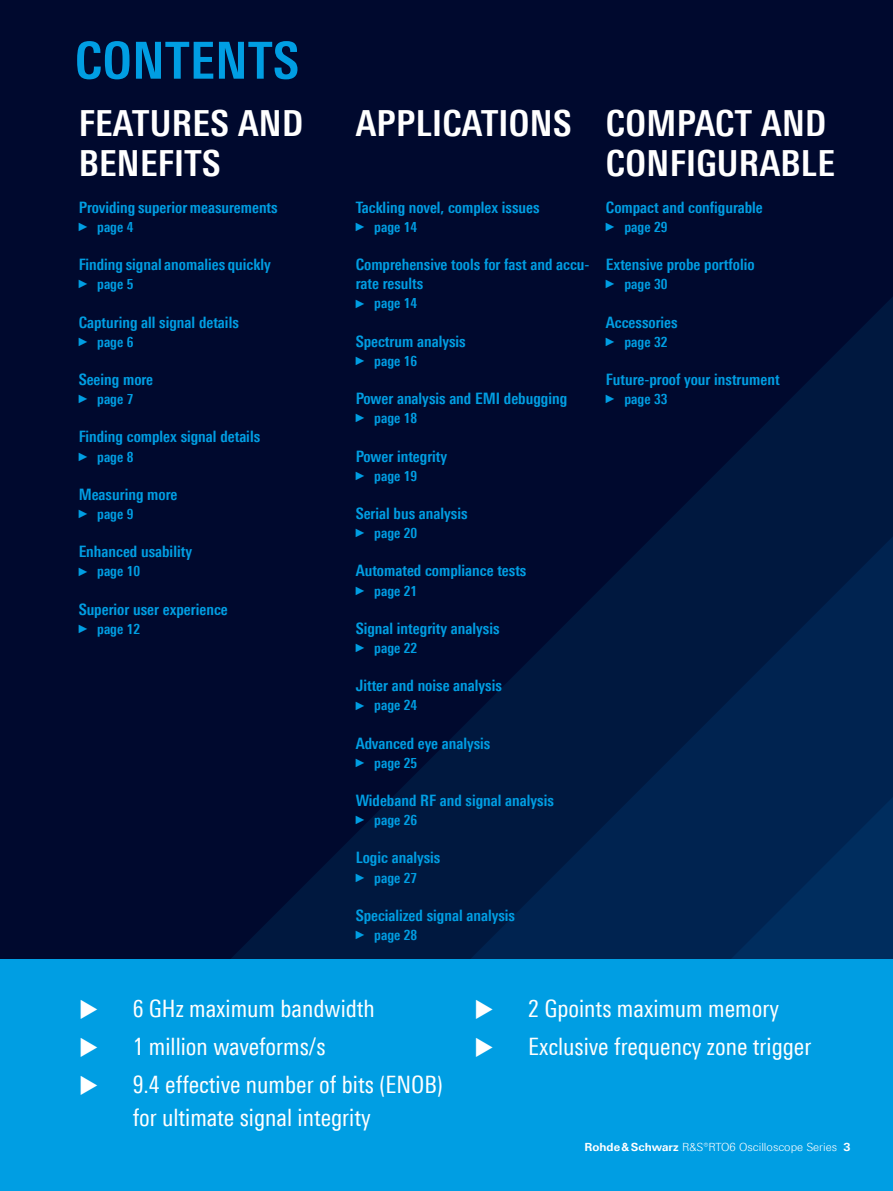
<style>
.page{position:relative;width:893px;height:1191px;background:#00092e}
.page>*{position:absolute;margin:0;border:0;box-sizing:border-box;transform-origin:0 0}
.Seiten_Headline_34Pt_cyan{font:700 condensed 51px "Linotype Universfor RS";letter-spacing:.01em;color:#009ee3}
.Seiten_Headline_24Pt_weiss{font:700 condensed 36px/39.6px "Linotype Universfor RS";letter-spacing:.01em;color:#fff}
.t1{font:condensed 24px/33px "Linotype Universfor RS";color:#fff}
.t2{font:300 24px "Linotype Universfor RS";color:#fff}
.t3{font:700 condensed 15.75px/19.2px "Linotype Universfor RS";color:#009ee3}
.t4{font:700 condensed 14.25px "Linotype Universfor RS";color:#009ee3}
.t5{font:300 11.25px "Linotype Universfor RS";color:#fff}
.s1{font-family:"Arial Narrow";font-weight:400;font-stretch:normal;font-size:12px}
.s2{font-weight:700}
</style>
<div class="page">
<svg style="left:238px;top:536px;width:427px;height:423px"></svg>
<svg style="left:499px;top:797px;width:166px;height:162px;background:#001f4a"></svg>
<svg style="left:665px;top:297px;width:228px;height:662px"></svg>
<div style="left:0;top:959px;width:893px;height:232px;background:#009ee3"></div>
<p class="Seiten_Headline_34Pt_cyan" style="left:75px;top:30px;width:226px">CONTENTS</p>
<p class="Seiten_Headline_24Pt_weiss" style="left:79px;top:103px;width:226px">FEATURES AND<br>BENEFITS</p>
<p class="Seiten_Headline_24Pt_weiss" style="left:606px;top:103px;width:230px">COMPACT AND<br>CONFIGURABLE</p>
<p class="Seiten_Headline_24Pt_weiss" style="left:356px;top:103px;width:217px">APPLICATIONS</p>
<p class="t3" style="left:79px;top:197px;width:201px">Providing superior measurements</p>
<p class="t4" style="left:79px;top:218px;width:56px"><span class="s1">►</span> page 4</p>
<p class="t3" style="left:79px;top:255px;width:194px">Finding signal anomalies quickly</p>
<p class="t4" style="left:79px;top:276px;width:56px"><span class="s1">►</span> page 5</p>
<p class="t3" style="left:79px;top:312px;width:162px">Capturing all signal details</p>
<p class="t4" style="left:79px;top:333px;width:56px"><span class="s1">►</span> page 6</p>
<p class="t3" style="left:79px;top:369px;width:76px">Seeing more</p>
<p class="t4" style="left:79px;top:390px;width:56px"><span class="s1">►</span> page 7</p>
<p class="t3" style="left:79px;top:427px;width:183px">Finding complex signal details</p>
<p class="t4" style="left:79px;top:448px;width:56px"><span class="s1">►</span> page 8</p>
<p class="t3" style="left:79px;top:484px;width:100px">Measuring more</p>
<p class="t4" style="left:79px;top:505px;width:56px"><span class="s1">►</span> page 9</p>
<p class="t3" style="left:79px;top:542px;width:115px">Enhanced usability</p>
<p class="t4" style="left:79px;top:563px;width:63px"><span class="s1">►</span> page 10</p>
<p class="t3" style="left:79px;top:599px;width:151px">Superior user experience</p>
<p class="t4" style="left:79px;top:620px;width:63px"><span class="s1">►</span> page 12</p>
<p class="t3" style="left:356px;top:197px;width:185px">Tackling novel, complex issues</p>
<p class="t4" style="left:356px;top:218px;width:63px"><span class="s1">►</span> page 14</p>
<p class="t3" style="left:356px;top:255px;width:235px">Comprehensive tools for fast and accu&shy;rate results</p>
<p class="t4" style="left:356px;top:295px;width:63px"><span class="s1">►</span> page 14</p>
<p class="t3" style="left:356px;top:331px;width:111px">Spectrum analysis</p>
<p class="t4" style="left:356px;top:352px;width:63px"><span class="s1">►</span> page 16</p>
<p class="t3" style="left:356px;top:389px;width:213px">Power analysis and EMI debugging</p>
<p class="t4" style="left:356px;top:410px;width:63px"><span class="s1">►</span> page 18</p>
<p class="t3" style="left:356px;top:446px;width:93px">Power integrity</p>
<p class="t4" style="left:356px;top:467px;width:63px"><span class="s1">►</span> page 19</p>
<p class="t3" style="left:356px;top:503px;width:113px">Serial bus analysis</p>
<p class="t4" style="left:356px;top:524px;width:63px"><span class="s1">►</span> page 20</p>
<p class="t3" style="left:356px;top:561px;width:172px">Automated compliance tests</p>
<p class="t4" style="left:356px;top:582px;width:63px"><span class="s1">►</span> page 21</p>
<p class="t3" style="left:356px;top:618px;width:145px">Signal integrity analysis</p>
<p class="t4" style="left:356px;top:639px;width:63px"><span class="s1">►</span> page 22</p>
<p class="t3" style="left:356px;top:676px;width:148px">Jitter and noise analysis</p>
<p class="t4" style="left:356px;top:697px;width:63px"><span class="s1">►</span> page 24</p>
<p class="t3" style="left:356px;top:733px;width:136px">Advanced eye analysis</p>
<p class="t4" style="left:356px;top:754px;width:63px"><span class="s1">►</span> page 25</p>
<p class="t3" style="left:356px;top:790px;width:200px">Wideband RF and signal analysis</p>
<p class="t4" style="left:356px;top:811px;width:63px"><span class="s1">►</span> page 26</p>
<p class="t3" style="left:356px;top:848px;width:86px">Logic analysis</p>
<p class="t4" style="left:356px;top:869px;width:63px"><span class="s1">►</span> page 27</p>
<p class="t3" style="left:356px;top:905px;width:161px">Specialized signal analysis</p>
<p class="t4" style="left:356px;top:926px;width:63px"><span class="s1">►</span> page 28</p>
<p class="t3" style="left:606px;top:197px;width:158px">Compact and configurable</p>
<p class="t4" style="left:606px;top:218px;width:63px"><span class="s1">►</span> page 29</p>
<p class="t3" style="left:606px;top:255px;width:150px">Extensive probe portfolio</p>
<p class="t4" style="left:606px;top:276px;width:63px"><span class="s1">►</span> page 30</p>
<p class="t3" style="left:606px;top:312px;width:73px">Accessories</p>
<p class="t4" style="left:606px;top:333px;width:63px"><span class="s1">►</span> page 32</p>
<p class="t3" style="left:606px;top:369px;width:175px">Future-proof your instrument</p>
<p class="t4" style="left:606px;top:390px;width:63px"><span class="s1">►</span> page 33</p>
<p class="t2" style="left:79px;top:994px;width:20px">▶</p>
<p class="t1" style="left:133px;top:991px;width:244px">6 GHz maximum bandwidth</p>
<p class="t2" style="left:79px;top:1032px;width:20px">▶</p>
<p class="t1" style="left:133px;top:1029px;width:194px">1 million waveforms/s</p>
<p class="t2" style="left:79px;top:1070px;width:20px">▶</p>
<p class="t1" style="left:133px;top:1068px;width:312px">9.4 effective number of bits (ENOB) for ultimate signal integrity</p>
<p class="t2" style="left:475px;top:994px;width:20px">▶</p>
<p class="t1" style="left:528px;top:991px;width:252px">2 Gpoints maximum memory</p>
<p class="t2" style="left:475px;top:1032px;width:20px">▶</p>
<p class="t1" style="left:528px;top:1029px;width:285px">Exclusive frequency zone trigger</p>
<p class="t5" style="left:585px;top:1140px;width:267px"><span class="s2">Rohde&amp;Schwarz</span> R&amp;S®RTO6 Oscilloscope Series <span class="s2">3</span></p>
</div>
